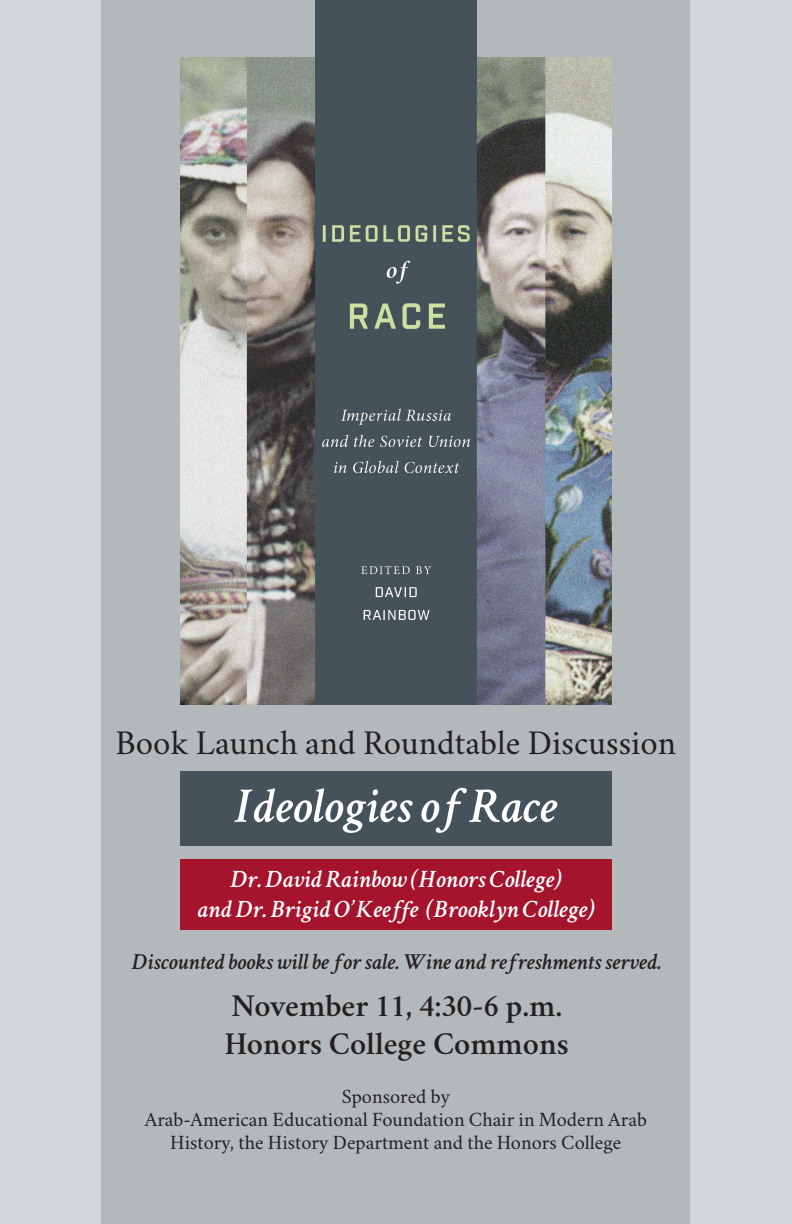
<style>
.page{position:relative;width:792px;height:1224px;background:#d4d7d9}
.page>*{position:absolute;margin:0;border:0;box-sizing:border-box;transform-origin:0 0}
.t1{font:italic 600 50px "Crimson";color:#fff}
.t2{font:35px "Crimson";color:#231f20}
.t3{font:600 32px/38px "Crimson";color:#231f20}
.t4{font:italic 600 25px/30px "Crimson";color:#fff;text-align:center}
.t5{font:italic 600 23px "Crimson";color:#231f20}
.t6{font:20.4px/23px "Crimson";color:#231f20;text-align:center}
</style>
<div class="page">
<div style="left:102px;top:0;width:588px;height:1224px;background:#b3b8bb"></div>
<div style="left:180px;top:859px;width:432px;height:71px;background:#a4142d"></div>
<img style="left:180px;top:57px;width:432px;height:648px">
<div style="left:180px;top:771px;width:432px;height:75px;background:#465259"></div>
<div style="left:315px;top:0;width:162px;height:83px;background:#465259"></div>
<h2 class="t2" style="left:116px;top:715px;width:562px">Book Launch and Roundtable Discussion</h2>
<h1 class="t1" style="left:235px;top:771px;width:323px">Ideologies of Race</h1>
<p class="t4" style="left:197px;top:862px;width:399px">Dr. David Rainbow (Honors College)<br>and Dr. Brigid O’Keef e (Brooklyn College)</p>
<p class="t4" style="left:399px;top:893px;width:13px">f</p>
<p class="t5" style="left:132px;top:945px;width:531px">Discounted books will be for sale. Wine and refreshments served.</p>
<h3 class="t3" style="left:225px;top:985px;width:346px">November 11, 4:30-6 p.m.<br>Honors College Commons</h3>
<p class="t6" style="left:145px;top:1082px;width:504px">Sponsored by<br>Arab-American Educational Foundation Chair in Modern Arab<br>History, the History Department and the Honors College</p>
</div>
